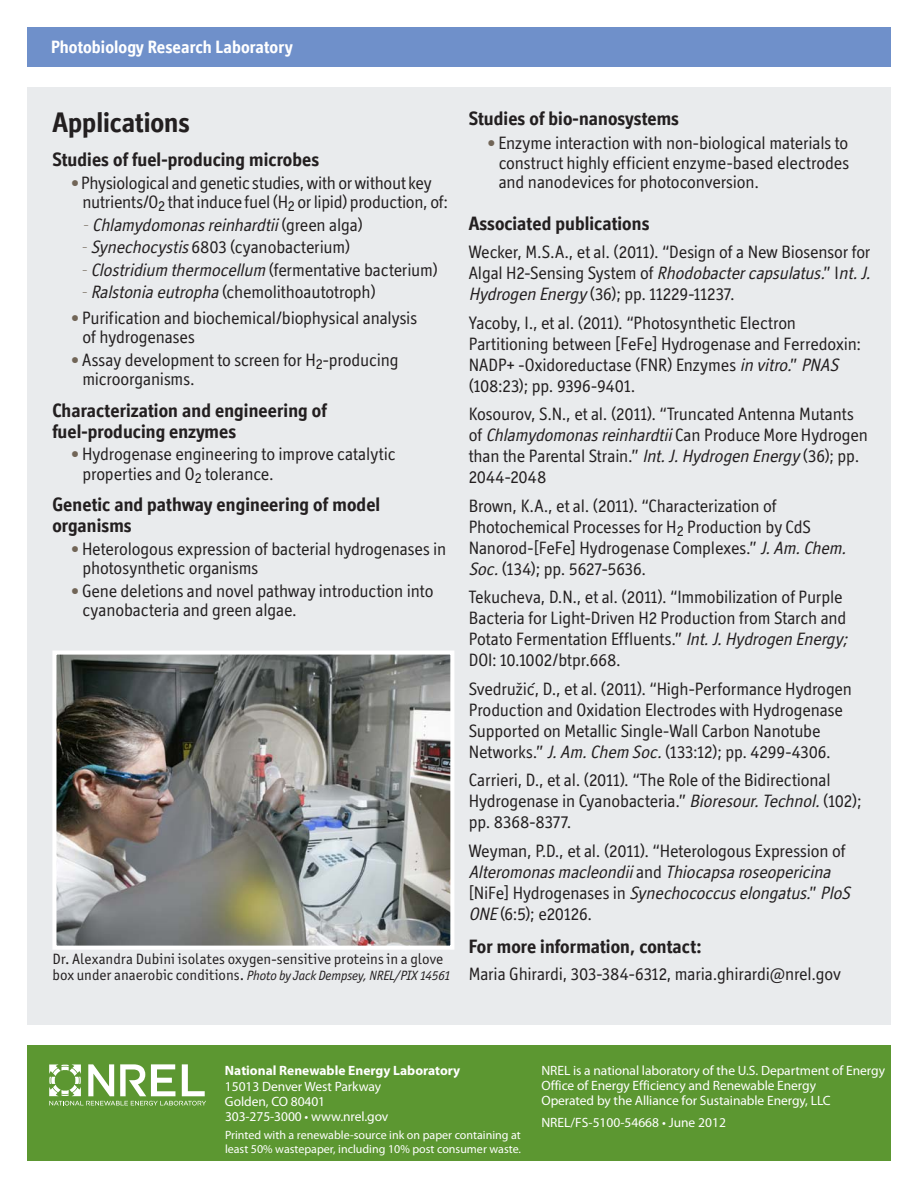
<style>
.page{position:relative;width:918px;height:1188px;background:#fff}
.page>*{position:absolute;margin:0;border:0;box-sizing:border-box;transform-origin:0 0}
.Subhead-1{font:700 28.5px "Officina Display ITC Std";color:#231f20}
.Subhead-1-2{font:700 19.5px/21px "Officina Display ITC Std";letter-spacing:.005em;color:#231f20}
.Text-2{font:18px/21px "Officina Display ITC Std";letter-spacing:-.005em;color:#231f20}
.Bullet_Text-2{font:18px/19.5px "Officina Display ITC Std";letter-spacing:-.01em;color:#231f20}
.Bullet_Text-2-2{font:italic 18px "Officina Display ITC Std";color:#231f20}
.Subhead-1-3{font:700 18px "Officina Display ITC Std";letter-spacing:.005em;color:#fff}
.Subhead-1-4{font:15px "Officina Sans ITC Std";letter-spacing:.005em;color:#231f20}
.NREL_IS_Text{font:13.5px/15px "Myriad Pro";letter-spacing:-.005em;color:#fff}
.Subhead-1-5{font:italic 13.5px "Officina Sans ITC Std";letter-spacing:-.01em;color:#231f20}
.NREL_IS_Text-2{font:700 13.5px "Myriad Pro";color:#fff}
.NREL_IS_Text-3{font:12px/13.5px "Myriad Pro";color:#fff}
.s1{font-style:normal}
.s2{font-style:italic}
.s3{font-style:normal;font-size:15px}
</style>
<div class="page">
<div style="left:27px;top:87px;width:864px;height:938px;background:#e9ebed"></div>
<div style="left:27px;top:27px;width:864px;height:39px;background:#6f90ca"></div>
<img style="left:57px;top:656px;width:392px;height:289px">
<div style="left:52px;top:651px;width:402px;height:299px;border:4px solid #fff"></div>
<div style="left:27px;top:1046px;width:864px;height:115px;background:#5c9731"></div>
<svg style="left:49px;top:1064px;width:157px;height:42px"></svg>
<p class="Subhead-1-3" style="left:51px;top:36px;width:243px">Photobiology Research Laboratory</p>
<p class="Subhead-1" style="left:52px;top:105px;width:139px">Applications</p>
<p class="Subhead-1-2" style="left:52px;top:149px;width:268px">Studies of fuel-producing microbes</p>
<p class="Bullet_Text-2" style="left:82px;top:172px;width:367px;text-indent:-11px"><sup>•</sup> Physiological and genetic studies, with or without key nutrients/O<sub>2</sub> that induce fuel (H<sub>2</sub> or lipid) production, of:</p>
<p class="Bullet_Text-2-2" style="left:84px;top:214px;width:281px"><sup>–</sup> Chlamydomonasreinhardtii<span class="s1">( g r e e n a l g a )</span></p>
<p class="Bullet_Text-2" style="left:82px;top:237px;width:269px"><sup>–</sup> <span class="s2">Synechocystis</span>6803 (cyanobacterium)</p>
<p class="Bullet_Text-2-2" style="left:82px;top:259px;width:357px"><sup>–</sup> Clostridium thermocellum <span class="s1">(fermentative bacterium)</span></p>
<p class="Bullet_Text-2" style="left:82px;top:282px;width:295px"><sup>–</sup> <span class="s2">Ralstonia eutropha</span> (chemolithoautotroph)</p>
<p class="Bullet_Text-2" style="left:82px;top:307px;width:336px;text-indent:-11px"><sup>•</sup> Purification and biochemical/biophysical analysis of hydrogenases</p>
<p class="Bullet_Text-2" style="left:82px;top:349px;width:318px;text-indent:-11px"><sup>•</sup> Assay development to screen for H<sub>2</sub>-producing microorganisms.</p>
<p class="Subhead-1-2" style="left:52px;top:399px;width:276px">Characterization and engineering of fuel-producing enzymes</p>
<p class="Bullet_Text-2" style="left:82px;top:444px;width:314px;text-indent:-11px"><sup>•</sup> Hydrogenase engineering to improve catalytic properties and O<sub>2</sub> tolerance.</p>
<p class="Subhead-1-2" style="left:52px;top:494px;width:329px">Genetic and pathway engineering of model organisms</p>
<p class="Bullet_Text-2" style="left:82px;top:538px;width:365px;text-indent:-11px"><sup>•</sup> Heterologous expression of bacterial hydrogenases in photosynthetic organisms</p>
<p class="Bullet_Text-2" style="left:82px;top:580px;width:353px;text-indent:-11px"><sup>•</sup> Gene deletions and novel pathway introduction into cyanobacteria and green algae.</p>
<p class="Subhead-1-4" style="left:52px;top:950px;width:392px">Dr. Alexandra Dubini isolates oxygen-sensitive proteins in a glove</p>
<p class="Subhead-1-5" style="left:52px;top:968px;width:400px"><span class="s3">box under anaerobic conditions.</span> Photo by Jack Dempsey, NREL/PIX 14561</p>
<p class="Subhead-1-2" style="left:469px;top:108px;width:212px">Studies of bio-nanosystems</p>
<p class="Bullet_Text-2" style="left:499px;top:133px;width:352px;text-align:justify;text-indent:-11px"><sup>•</sup> Enzyme interaction with non-biological materials to construct highly efficient enzyme-based electrodes and nanodevices for photoconversion.</p>
<p class="Subhead-1-2" style="left:469px;top:212px;width:182px">Associated publications</p>
<p class="Text-2" style="left:469px;top:241px;width:408px">Wecker, M.S.A., et al. (2011). “Design of a New Biosensor for<br>A l g a l H 2 -S e n s i n g Sys te m o f <span class="s2">Rhodobactercapsulatus.</span>” I <span class="s2">nt.J.<br>Hydrogen Energy</span>(36); pp. 11229-11237.</p>
<p class="Text-2" style="left:469px;top:312px;width:394px">Yacoby, I., et al. (2011). “Photosynthetic Electron Partitioning between [FeFe] Hydrogenase and Ferredoxin:<br>NADP+ -Oxidoreductase (FNR) Enzymes <span class="s2">in vitro.</span>” <span class="s2">PNAS </span>(108:23); pp. 9396-9401.</p>
<p class="Text-2" style="left:469px;top:403px;width:401px">Kosourov, S.N., et al. (2011). “Truncated Antenna Mutants<br>o f <span class="s2">Chlamydomonasreinhardtii</span>C a n P ro d u c e M o r e H y d ro g e n than the Parental Strain.” <span class="s2">Int.J.Hydrogen Energy</span>(36); pp.<br>2044-2048</p>
<p class="Text-2" style="left:469px;top:495px;width:383px">Brown, K.A., et al. (2011). “Characterization of Photochemical Processes for H<sub>2</sub> Production by CdS Nanorod-[FeFe] Hydrogenase Complexes.” <span class="s2">J.Am.Chem.<br>Soc.</span>(134); pp. 5627-5636.</p>
<p class="Text-2" style="left:469px;top:586px;width:385px">Tekucheva, D.N., et al. (2011). “Immobilization of Purple Bacteria for Light-Driven H2 Production from Starch and Potato Fermentation Effluents.” <span class="s2">Int.J.Hydrogen Energy; </span>DOI: 10.1002/btpr.668.</p>
<p class="Text-2" style="left:469px;top:678px;width:385px">Svedružic´, D., et al. (2011). “High-Performance Hydrogen Production and Oxidation Electrodes with Hydrogenase Supported on Metallic Single-Wall Carbon Nanotube Networks.” <span class="s2">J.Am.Chem Soc.</span>(133:12); pp. 4299-4306.</p>
<p class="Text-2" style="left:469px;top:769px;width:395px">Carrieri, D., et al. (2011). “The Role of the Bidirectional<br>Hydrogenase in Cyanobacteria.” <span class="s2">Bioresour.Technol.</span>(102); pp. 8368-8377.</p>
<p class="Text-2" style="left:469px;top:840px;width:387px">Weyman, P.D., et al. (2011). “Heterologous Expression of <span class="s2">Alteromonasmacleondii</span>a n d <span class="s2">Thiocapsa roseopericina<br></span>[ N i F e ] H y d r o g e n a s e s i n <span class="s2">Synechococcuselongatus.</span>” <span class="s2">PloS ONE</span>(6:5); e20126.</p>
<p class="Subhead-1-2" style="left:469px;top:936px;width:234px">For more information, contact:</p>
<p class="Bullet_Text-2" style="left:469px;top:964px;width:374px">Maria Ghirardi, 303-384-6312, maria.ghirardi@nrel.gov</p>
<p class="NREL_IS_Text-2" style="left:225px;top:1061px;width:237px">National Renewable Energy Laboratory</p>
<p class="NREL_IS_Text" style="left:225px;top:1079px;width:165px">15013 Denver West Parkway<br>Golden, CO 80401<br>303-275-3000 • www.nrel.gov</p>
<p class="NREL_IS_Text-3" style="left:225px;top:1128px;width:298px">Printed with a renewable-source ink on paper containing at least 50% wastepaper, including 10% post consumer waste.</p>
<p class="NREL_IS_Text" style="left:541px;top:1062px;width:345px">NREL is a national laboratory of the U.S. Department of Energy<br>Office of Energy Efficiency and Renewable Energy<br>Operated by the Alliance for Sustainable Energy, LLC</p>
<p class="NREL_IS_Text" style="left:541px;top:1115px;width:186px">NREL/FS-5100-54668 • June 2012</p>
</div>
